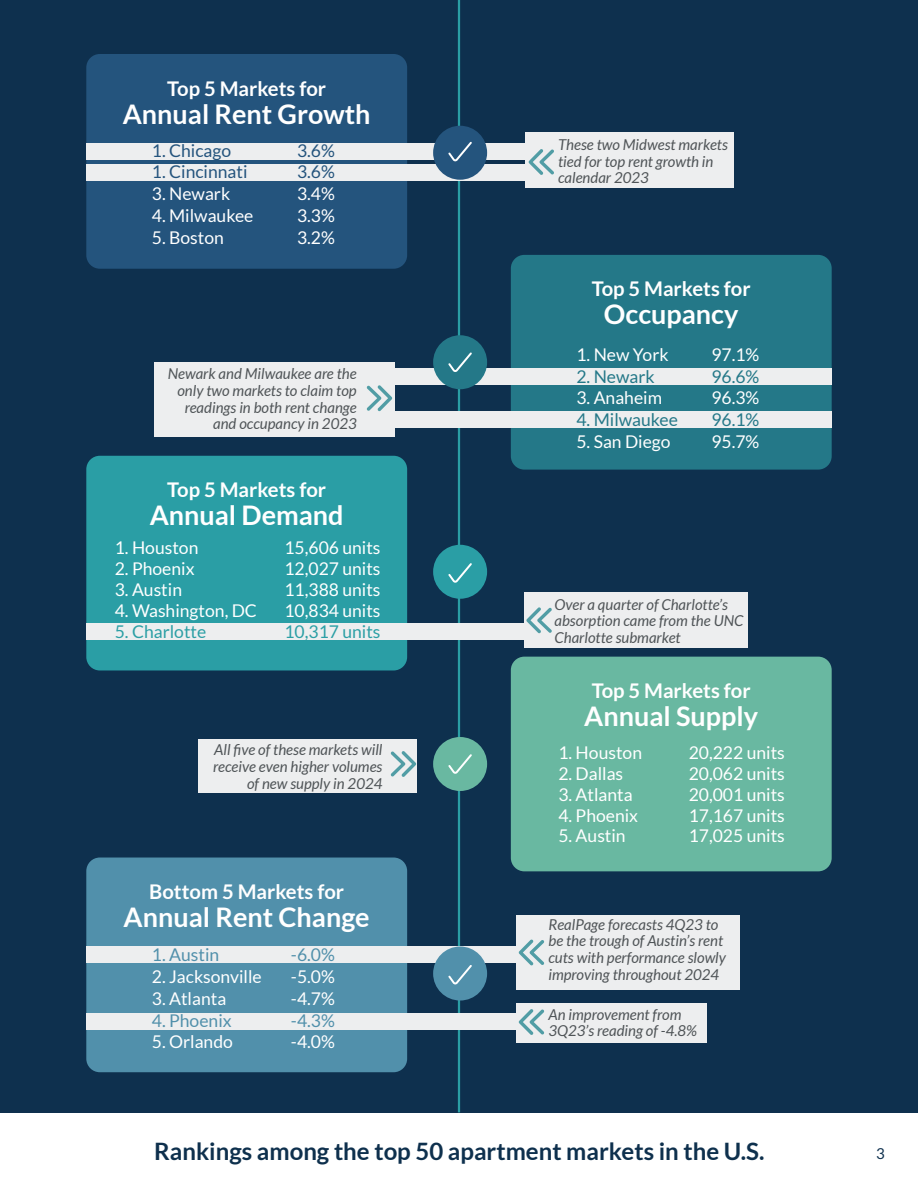
<style>
.page{position:relative;width:918px;height:1188px;background:#fff}
.page>*{position:absolute;margin:0;border:0;box-sizing:border-box;transform-origin:0 0}
.Subhead_Level_2{font:700 27px "Lato";color:#fff}
.Subhead_Level_2-2{font:700 24px "Lato";color:#0e304d}
.Subhead_Level_2-3{font:700 20.25px "Lato";color:#fff}
.Subhead_Level_2-4{font:17.55px "Lato";color:#fff}
.Subhead_Level_2-5{font:17.55px "Lato";color:#24547d}
.Subhead_Level_2-6{font:17.55px "Lato";color:#247888}
.Subhead_Level_2-7{font:17.55px "Lato";color:#5190ab}
.Subhead_Level_2-8{font:17.55px "Lato";color:#2b9fa5}
.Subhead_Level_2-9{font:italic 15px/16.8px "Lato";color:#4f5457}
.t1{font:15px "Lato";color:#0e304e}
</style>
<div class="page">
<div style="left:0;top:0;width:918px;height:1112px;background:#0e304e"></div>
<hr style="left:458px;top:0;width:2px;height:1112px;background:#2a9ea5">
<div style="left:86px;top:54px;width:321px;height:215px;background:#24547d;border-radius:14px"></div>
<div style="left:86px;top:456px;width:321px;height:214px;background:#2a9ea5;border-radius:14px"></div>
<div style="left:511px;top:255px;width:321px;height:215px;background:#247888;border-radius:14px"></div>
<div style="left:154px;top:362px;width:240px;height:75px;background:#edeeef"></div>
<div style="left:511px;top:657px;width:321px;height:214px;background:#69b8a1;border-radius:14px"></div>
<div style="left:86px;top:858px;width:321px;height:214px;background:#5190ab;border-radius:14px"></div>
<div style="left:86px;top:624px;width:441px;height:16px;background:#edeeef"></div>
<div style="left:433px;top:545px;width:54px;height:54px;background:#2a9ea5;border-radius:50%"></div>
<svg style="left:448px;top:563px;width:24px;height:20px"></svg>
<div style="left:86px;top:164px;width:441px;height:16px;background:#edeeef"></div>
<div style="left:86px;top:143px;width:441px;height:16px;background:#edeeef"></div>
<div style="left:433px;top:126px;width:54px;height:54px;background:#24547d;border-radius:50%"></div>
<svg style="left:448px;top:141px;width:24px;height:21px"></svg>
<div style="left:433px;top:737px;width:54px;height:54px;background:#69b8a1;border-radius:50%"></div>
<svg style="left:448px;top:754px;width:24px;height:20px"></svg>
<div style="left:86px;top:947px;width:441px;height:16px;background:#edeeef"></div>
<div style="left:433px;top:947px;width:54px;height:54px;background:#5190ab;border-radius:50%"></div>
<svg style="left:448px;top:965px;width:24px;height:20px"></svg>
<div style="left:86px;top:1013px;width:441px;height:16px;background:#edeeef"></div>
<div style="left:394px;top:368px;width:438px;height:17px;background:#edeeef"></div>
<div style="left:394px;top:412px;width:438px;height:16px;background:#edeeef"></div>
<div style="left:433px;top:335px;width:54px;height:54px;background:#247888;border-radius:50%"></div>
<svg style="left:448px;top:352px;width:24px;height:20px"></svg>
<svg style="left:367px;top:385px;width:25px;height:26px"></svg>
<div style="left:525px;top:133px;width:209px;height:55px;background:#edeeef"></div>
<svg style="left:529px;top:149px;width:25px;height:26px"></svg>
<div style="left:198px;top:739px;width:219px;height:54px;background:#edeeef"></div>
<svg style="left:391px;top:751px;width:25px;height:26px"></svg>
<div style="left:524px;top:593px;width:223px;height:55px;background:#edeeef"></div>
<svg style="left:526px;top:607px;width:26px;height:26px"></svg>
<div style="left:516px;top:915px;width:224px;height:74px;background:#edeeef"></div>
<svg style="left:519px;top:940px;width:25px;height:25px"></svg>
<div style="left:516px;top:1003px;width:190px;height:40px;background:#edeeef"></div>
<svg style="left:519px;top:1009px;width:25px;height:26px"></svg>
<p class="Subhead_Level_2-3" style="left:167px;top:77px;width:161px">Top 5 Markets for</p>
<p class="Subhead_Level_2" style="left:123px;top:98px;width:249px">Annual Rent Growth</p>
<p class="Subhead_Level_2-5" style="left:152px;top:141px;width:81px">1. Chicago</p>
<p class="Subhead_Level_2-5" style="left:297px;top:141px;width:39px">3.6%</p>
<p class="Subhead_Level_2-5" style="left:152px;top:162px;width:97px">1. Cincinnati</p>
<p class="Subhead_Level_2-5" style="left:297px;top:162px;width:39px">3.6%</p>
<p class="Subhead_Level_2-4" style="left:152px;top:184px;width:80px">3. Newark</p>
<p class="Subhead_Level_2-4" style="left:297px;top:184px;width:39px">3.4%</p>
<p class="Subhead_Level_2-4" style="left:152px;top:206px;width:103px">4. Milwaukee</p>
<p class="Subhead_Level_2-4" style="left:297px;top:206px;width:39px">3.3%</p>
<p class="Subhead_Level_2-4" style="left:152px;top:228px;width:74px">5. Boston</p>
<p class="Subhead_Level_2-4" style="left:297px;top:228px;width:39px">3.2%</p>
<p class="Subhead_Level_2-9" style="left:168px;top:366px;width:191px;text-align:right">Newark and Milwaukee are the only two markets to claim top readings in both rent change and occupancy in 2023</p>
<p class="Subhead_Level_2-3" style="left:167px;top:478px;width:161px">Top 5 Markets for</p>
<p class="Subhead_Level_2" style="left:150px;top:500px;width:195px">Annual Demand</p>
<p class="Subhead_Level_2-4" style="left:115px;top:538px;width:85px">1. Houston</p>
<p class="Subhead_Level_2-4" style="left:284px;top:538px;width:98px">15,606 units</p>
<p class="Subhead_Level_2-4" style="left:115px;top:559px;width:81px">2. Phoenix</p>
<p class="Subhead_Level_2-4" style="left:284px;top:559px;width:98px">12,027 units</p>
<p class="Subhead_Level_2-4" style="left:115px;top:580px;width:69px">3. Austin</p>
<p class="Subhead_Level_2-4" style="left:284px;top:580px;width:98px">11,388 units</p>
<p class="Subhead_Level_2-4" style="left:115px;top:601px;width:144px">4. Washington, DC</p>
<p class="Subhead_Level_2-4" style="left:284px;top:601px;width:98px">10,834 units</p>
<p class="Subhead_Level_2-8" style="left:115px;top:622px;width:93px">5. Charlotte</p>
<p class="Subhead_Level_2-8" style="left:284px;top:622px;width:98px">10,317 units</p>
<p class="Subhead_Level_2-9" style="left:213px;top:742px;width:171px;text-align:right">All five of these markets will receive even higher volumes of new supply in 2024</p>
<p class="Subhead_Level_2-3" style="left:149px;top:880px;width:197px">Bottom 5 Markets for</p>
<p class="Subhead_Level_2" style="left:124px;top:902px;width:248px">Annual Rent Change</p>
<p class="Subhead_Level_2-7" style="left:152px;top:945px;width:69px">1. Austin</p>
<p class="Subhead_Level_2-7" style="left:291px;top:945px;width:45px">-6.0%</p>
<p class="Subhead_Level_2-4" style="left:152px;top:967px;width:111px">2. Jacksonville</p>
<p class="Subhead_Level_2-4" style="left:291px;top:967px;width:45px">-5.0%</p>
<p class="Subhead_Level_2-4" style="left:152px;top:989px;width:76px">3. Atlanta</p>
<p class="Subhead_Level_2-4" style="left:291px;top:989px;width:45px">-4.7%</p>
<p class="Subhead_Level_2-7" style="left:152px;top:1011px;width:81px">4. Phoenix</p>
<p class="Subhead_Level_2-7" style="left:291px;top:1011px;width:45px">-4.3%</p>
<p class="Subhead_Level_2-4" style="left:152px;top:1032px;width:83px">5. Orlando</p>
<p class="Subhead_Level_2-4" style="left:291px;top:1032px;width:45px">-4.0%</p>
<p class="Subhead_Level_2-9" style="left:558px;top:136px;width:171px">These two Midwest markets tied for top rent growth in calendar 2023</p>
<p class="Subhead_Level_2-3" style="left:592px;top:277px;width:161px">Top 5 Markets for</p>
<p class="Subhead_Level_2" style="left:604px;top:299px;width:136px">Occupancy</p>
<p class="Subhead_Level_2-4" style="left:576px;top:345px;width:94px">1. New York</p>
<p class="Subhead_Level_2-4" style="left:711px;top:345px;width:50px">97.1%</p>
<p class="Subhead_Level_2-6" style="left:576px;top:366px;width:80px">2. Newark</p>
<p class="Subhead_Level_2-6" style="left:711px;top:366px;width:50px">96.6%</p>
<p class="Subhead_Level_2-4" style="left:576px;top:388px;width:87px">3. Anaheim</p>
<p class="Subhead_Level_2-4" style="left:711px;top:388px;width:50px">96.3%</p>
<p class="Subhead_Level_2-6" style="left:576px;top:410px;width:103px">4. Milwaukee</p>
<p class="Subhead_Level_2-6" style="left:711px;top:410px;width:50px">96.1%</p>
<p class="Subhead_Level_2-4" style="left:576px;top:432px;width:96px">5. San Diego</p>
<p class="Subhead_Level_2-4" style="left:711px;top:432px;width:50px">95.7%</p>
<p class="Subhead_Level_2-9" style="left:555px;top:596px;width:190px">Over a quarter of Charlotte’s absorption came from the UNC<br>Charlotte submarket</p>
<p class="Subhead_Level_2-3" style="left:592px;top:679px;width:161px">Top 5 Markets for</p>
<p class="Subhead_Level_2" style="left:584px;top:701px;width:175px">Annual Supply</p>
<p class="Subhead_Level_2-4" style="left:558px;top:743px;width:85px">1. Houston</p>
<p class="Subhead_Level_2-4" style="left:689px;top:743px;width:98px">20,222 units</p>
<p class="Subhead_Level_2-4" style="left:558px;top:764px;width:66px">2. Dallas</p>
<p class="Subhead_Level_2-4" style="left:689px;top:764px;width:98px">20,062 units</p>
<p class="Subhead_Level_2-4" style="left:558px;top:785px;width:76px">3. Atlanta</p>
<p class="Subhead_Level_2-4" style="left:689px;top:785px;width:98px">20,001 units</p>
<p class="Subhead_Level_2-4" style="left:558px;top:805px;width:81px">4. Phoenix</p>
<p class="Subhead_Level_2-4" style="left:689px;top:805px;width:98px">17,167 units</p>
<p class="Subhead_Level_2-4" style="left:558px;top:826px;width:69px">5. Austin</p>
<p class="Subhead_Level_2-4" style="left:689px;top:826px;width:98px">17,025 units</p>
<p class="Subhead_Level_2-9" style="left:548px;top:916px;width:179px">RealPage forecasts 4Q23 to be the trough of Austin’s rent cuts with performance slowly improving throughout 2024</p>
<p class="Subhead_Level_2-9" style="left:548px;top:1006px;width:150px">An improvement from<br>3Q23’s reading of -4.8%</p>
<p class="Subhead_Level_2-2" style="left:154px;top:1137px;width:612px">Rankings among the top 50 apartment markets in the U.S.</p>
<p class="t1" style="left:876px;top:1145px;width:10px">3</p>
</div>
